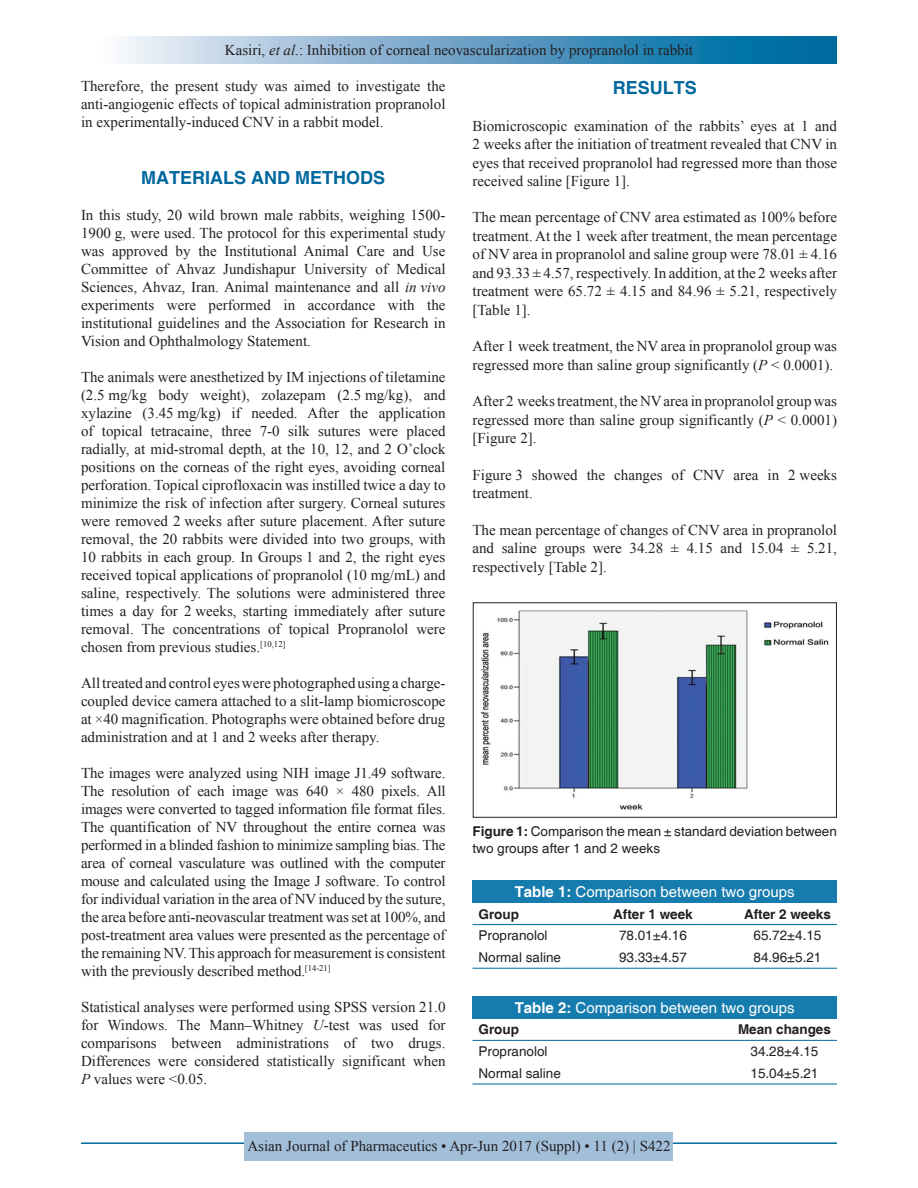
<style>
.page{position:relative;width:918px;height:1188px;background:#fff}
.page>*{position:absolute;margin:0;border:0;box-sizing:border-box;transform-origin:0 0}
.t1{font:700 18px "Helvetica";color:#00689e}
.TX{font:15px/18px "Times New Roman";color:#231f20;text-align:justify}
.TT{font:15px "Helvetica";color:#fff}
.RF{font:15px "Times New Roman";color:#231f20}
.FGC{font:13.5px/16.5px "Helvetica";color:#231f20}
.TBL{font:13.5px "Helvetica";color:#231f20}
.TB{font:13.5px "Helvetica";color:#231f20}
.TCH{font:700 13.5px "Helvetica";color:#231f20}
.s1{font-style:italic}
.s2{font-weight:700}
</style>
<div class="page">
<div style="left:81px;top:37px;width:756px;height:27px;background:linear-gradient(to right,#fcf4fb,#005d99)"></div>
<hr style="left:81px;top:1142px;width:756px;height:2px;background:#00689e">
<div style="left:245px;top:1132px;width:428px;height:28px;background:#a2bfda"></div>
<img style="left:480px;top:610px;width:349px;height:200px">
<div style="left:472px;top:880px;width:365px;height:23px;background:#167cae"></div>
<hr style="left:738px;top:968px;width:99px;height:1px;background:#00689e">
<hr style="left:699px;top:968px;width:39px;height:1px;background:#00689e">
<hr style="left:607px;top:968px;width:92px;height:1px;background:#00689e">
<hr style="left:568px;top:968px;width:39px;height:1px;background:#00689e">
<hr style="left:472px;top:968px;width:96px;height:1px;background:#00689e">
<hr style="left:738px;top:924px;width:99px;height:1px;background:#00689e">
<hr style="left:699px;top:924px;width:39px;height:1px;background:#00689e">
<hr style="left:607px;top:924px;width:92px;height:1px;background:#00689e">
<hr style="left:568px;top:924px;width:39px;height:1px;background:#00689e">
<hr style="left:472px;top:924px;width:96px;height:1px;background:#00689e">
<div style="left:472px;top:996px;width:365px;height:23px;background:#167cae"></div>
<hr style="left:732px;top:1084px;width:105px;height:1px;background:#00689e">
<hr style="left:567px;top:1084px;width:165px;height:1px;background:#00689e">
<hr style="left:472px;top:1084px;width:95px;height:1px;background:#00689e">
<hr style="left:732px;top:1040px;width:105px;height:1px;background:#00689e">
<hr style="left:567px;top:1040px;width:165px;height:1px;background:#00689e">
<hr style="left:472px;top:1040px;width:95px;height:1px;background:#00689e">
<p class="TX" style="left:225px;top:41px;width:470px">Kasiri, <span class="s1">et al</span>.: Inhibition of corneal neovascularization by propranolol in rabbit</p>
<p class="TX" style="left:81px;top:77px;width:366px">Therefore, the present study was aimed to investigate the anti-angiogenic effects of topical administration propranolol in experimentally-induced CNV in a rabbit model.</p>
<h1 class="t1" style="left:141px;top:167px;width:245px">MATERIALS AND METHODS</h1>
<p class="TX" style="left:81px;top:206px;width:366px">In this study, 20 wild brown male rabbits, weighing 1500- 1900 g, were used. The protocol for this experimental study was approved by the Institutional Animal Care and Use Committee of Ahvaz Jundishapur University of Medical Sciences, Ahvaz, Iran. Animal maintenance and all <span class="s1">in vivo </span>experiments were performed in accordance with the institutional guidelines and the Association for Research in Vision and Ophthalmology Statement.</p>
<p class="TX" style="left:81px;top:368px;width:366px">The animals were anesthetized by IM injections of tiletamine (2.5 mg/kg body weight), zolazepam (2.5 mg/kg), and xylazine (3.45 mg/kg) if needed. After the application of topical tetracaine, three 7-0 silk sutures were placed radially, at mid-stromal depth, at the 10, 12, and 2 O’clock positions on the corneas of the right eyes, avoiding corneal perforation. Topical ciprofloxacin was instilled twice a day to minimize the risk of infection after surgery. Corneal sutures were removed 2 weeks after suture placement. After suture removal, the 20 rabbits were divided into two groups, with 10 rabbits in each group. In Groups 1 and 2, the right eyes received topical applications of propranolol (10 mg/mL) and saline, respectively. The solutions were administered three times a day for 2 weeks, starting immediately after suture removal. The concentrations of topical Propranolol were chosen from previous studies.<sup>[10,12]</sup></p>
<p class="TX" style="left:81px;top:674px;width:366px">All treated and control eyes were photographed using a charge&shy;coupled device camera attached to a slit-lamp biomicroscope at ×40 magnification. Photographs were obtained before drug administration and at 1 and 2 weeks after therapy.</p>
<p class="TX" style="left:81px;top:764px;width:366px">The images were analyzed using NIH image J1.49 software.<br>The resolution of each image was 640 × 480 pixels. All images were converted to tagged information file format files.<br>The quantification of NV throughout the entire cornea was performed in a blinded fashion to minimize sampling bias. The area of corneal vasculature was outlined with the computer mouse and calculated using the Image J software. To control for individual variation in the area of NV induced by the suture, the area before anti-neovascular treatment was set at 100%, and post-treatment area values were presented as the percentage of the remaining NV. This approach for measurement is consistent with the previously described method.<sup>[14-21]</sup></p>
<p class="TX" style="left:81px;top:998px;width:366px">Statistical analyses were performed using SPSS version 21.0 for Windows. The Mann–Whitney <span class="s1">U</span>-test was used for comparisons between administrations of two drugs.<br>Differences were considered statistically significant when <span class="s1">P</span> values were &lt;0.05.</p>
<h1 class="t1" style="left:613px;top:77px;width:86px">RESULTS</h1>
<p class="TX" style="left:472px;top:116px;width:366px;line-height:18.5px">Biomicroscopic examination of the rabbits’ eyes at 1 and 2 weeks after the initiation of treatment revealed that CNV in eyes that received propranolol had regressed more than those received saline [Figure 1].</p>
<p class="TX" style="left:472px;top:208px;width:366px;line-height:18.5px">The mean percentage of CNV area estimated as 100% before treatment. At the 1 week after treatment, the mean percentage of NV area in propranolol and saline group were 78.01 ± 4.16 and 93.33 ± 4.57, respectively. In addition, at the 2 weeks after treatment were 65.72 ± 4.15 and 84.96 ± 5.21, respectively [Table 1].</p>
<p class="TX" style="left:472px;top:337px;width:366px;line-height:18.5px">After 1 week treatment, the NV area in propranolol group was regressed more than saline group significantly (<span class="s1">P</span> &lt; 0.0001).</p>
<p class="TX" style="left:472px;top:391px;width:366px;line-height:18.5px">After 2 weeks treatment, the NV area in propranolol group was regressed more than saline group significantly (<span class="s1">P</span> &lt; 0.0001) [Figure 2].</p>
<p class="TX" style="left:472px;top:465px;width:366px;line-height:18.5px">Figure 3 showed the changes of CNV area in 2 weeks treatment.</p>
<p class="TX" style="left:472px;top:520px;width:366px;line-height:18.5px">The mean percentage of changes of CNV area in propranolol and saline groups were 34.28 ± 4.15 and 15.04 ± 5.21, respectively [Table 2].</p>
<p class="FGC" style="left:472px;top:824px;width:366px"><span class="s2">Figure 1:</span> Comparison the mean ± standard deviation between two groups after 1 and 2 weeks</p>
<p class="TT" style="left:515px;top:883px;width:282px"><span class="s2">Table 1:</span> Comparison between two groups</p>
<p class="TCH" style="left:478px;top:906px;width:42px">Group</p>
<p class="TCH" style="left:613px;top:906px;width:81px">After 1 week</p>
<p class="TCH" style="left:744px;top:906px;width:88px">After 2 weeks</p>
<p class="TB" style="left:478px;top:928px;width:71px">Propranolol</p>
<p class="TB" style="left:619px;top:928px;width:69px">78.01±4.16</p>
<p class="TB" style="left:754px;top:928px;width:69px">65.72±4.15</p>
<p class="TBL" style="left:478px;top:950px;width:84px">Normal saline</p>
<p class="TBL" style="left:619px;top:950px;width:69px">93.33±4.57</p>
<p class="TBL" style="left:754px;top:950px;width:69px">84.96±5.21</p>
<p class="TT" style="left:515px;top:999px;width:282px"><span class="s2">Table 2:</span> Comparison between two groups</p>
<p class="TCH" style="left:478px;top:1021px;width:42px">Group</p>
<p class="TCH" style="left:738px;top:1021px;width:95px">Mean changes</p>
<p class="TB" style="left:478px;top:1044px;width:71px">Propranolol</p>
<p class="TB" style="left:751px;top:1044px;width:69px">34.28±4.15</p>
<p class="TBL" style="left:478px;top:1065px;width:84px">Normal saline</p>
<p class="TBL" style="left:751px;top:1065px;width:69px">15.04±5.21</p>
<p class="RF" style="left:247px;top:1136px;width:425px">Asian Journal of Pharmaceutics • Apr-Jun 2017 (Suppl) • 11 (2) | S422</p>
</div>
